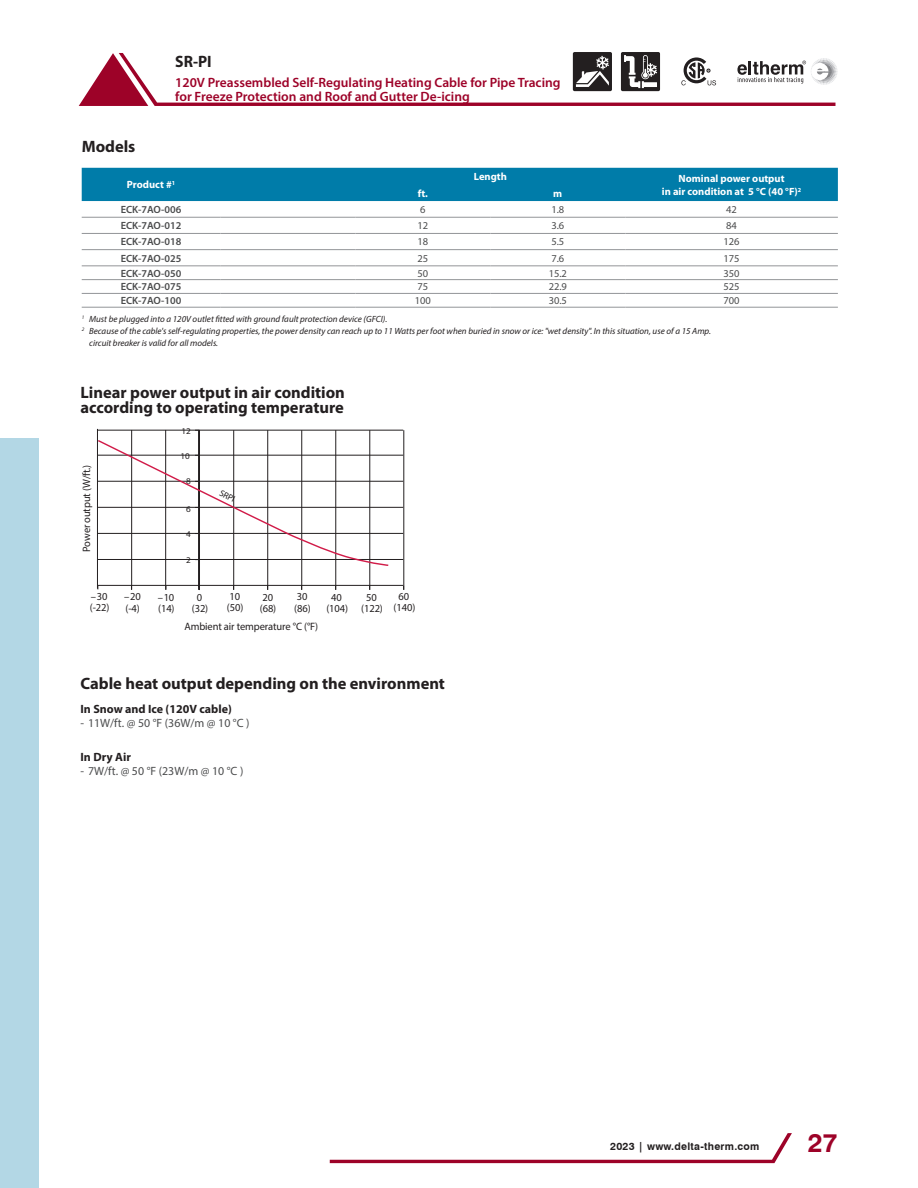
<style>
.page{position:relative;width:918px;height:1188px;background:#fff}
.page>*{position:absolute;margin:0;border:0;box-sizing:border-box;transform-origin:0 0}
.t1{font:700 26.25px "Swiss 721 BT";color:#9d0228}
.t2{font:700 16.5px/15px "Myriad Pro";color:#231f20}
.t3{font:700 16.5px "Myriad Pro";color:#231f20;scale:.95 1}
.t4{font:600 13.5px/13.5px "Myriad Pro";color:#9d0228}
.t5{font:12px "Myriad Pro";color:#4b4c4d}
.t6{font:700 12px "Myriad Pro";color:#231f20}
.t7{font:10.65px/11.4px "Myriad Pro";letter-spacing:-.01em;color:#231f20}
.t8{font:600 10.5px "Myriad Pro";color:#4b4c4d}
.t9{font:700 10.5px/13.5px "Myriad Pro";color:#fff;text-align:center}
.t10{font:10.5px "Myriad Pro";color:#4b4c4d}
.t11{font:700 10.5px "Swiss 721 BT";letter-spacing:.025em;color:#231f20}
.t12{font:italic 9px "Myriad Pro";color:#231f20}
.t13{font:8.85px "Myriad Pro";color:#231f20;scale:1.04 1}
.t14{font:8.85px "Myriad Pro";color:#231f20}
</style>
<div class="page">
<div style="left:0;top:438px;width:39px;height:750px;background:#b3d7e5"></div>
<svg style="left:330px;top:1133px;width:462px;height:30px"></svg>
<svg style="left:79px;top:52px;width:759px;height:54px"></svg>
<hr style="left:131px;top:430px;width:1px;height:160px;background:#231f20">
<hr style="left:233px;top:430px;width:1px;height:160px;background:#231f20">
<hr style="left:267px;top:430px;width:1px;height:160px;background:#231f20">
<hr style="left:301px;top:430px;width:1px;height:160px;background:#231f20">
<hr style="left:404px;top:430px;width:1px;height:160px;background:#231f20">
<hr style="left:97px;top:585px;width:306px;height:1px;background:#231f20">
<hr style="left:98px;top:559px;width:305px;height:1px;background:#231f20">
<hr style="left:97px;top:533px;width:306px;height:1px;background:#231f20">
<hr style="left:98px;top:507px;width:305px;height:1px;background:#231f20">
<hr style="left:98px;top:481px;width:305px;height:1px;background:#231f20">
<hr style="left:97px;top:455px;width:306px;height:1px;background:#231f20">
<hr style="left:199px;top:430px;width:1px;height:157px;background:#231f20">
<hr style="left:97px;top:429px;width:1px;height:160px;background:#231f20">
<hr style="left:97px;top:430px;width:306px;height:1px;background:#231f20">
<hr style="left:336px;top:430px;width:1px;height:160px;background:#231f20">
<hr style="left:370px;top:430px;width:1px;height:160px;background:#231f20">
<hr style="left:198px;top:430px;width:1px;height:160px;background:#231f20">
<hr style="left:165px;top:430px;width:1px;height:160px;background:#231f20">
<svg style="left:98px;top:439px;width:292px;height:128px"></svg>
<div style="left:82px;top:168px;width:756px;height:33px;background:#007ca9"></div>
<hr style="left:82px;top:217px;width:138px;height:1px;background:#939598">
<hr style="left:220px;top:217px;width:135px;height:1px;background:#939598">
<hr style="left:355px;top:217px;width:135px;height:1px;background:#939598">
<hr style="left:490px;top:217px;width:135px;height:1px;background:#939598">
<hr style="left:625px;top:217px;width:213px;height:1px;background:#939598">
<hr style="left:82px;top:233px;width:138px;height:1px;background:#939598">
<hr style="left:220px;top:233px;width:135px;height:1px;background:#939598">
<hr style="left:355px;top:233px;width:135px;height:1px;background:#939598">
<hr style="left:490px;top:233px;width:135px;height:1px;background:#939598">
<hr style="left:625px;top:233px;width:213px;height:1px;background:#939598">
<hr style="left:82px;top:249px;width:138px;height:1px;background:#939598">
<hr style="left:220px;top:249px;width:135px;height:1px;background:#939598">
<hr style="left:355px;top:249px;width:135px;height:1px;background:#939598">
<hr style="left:490px;top:249px;width:135px;height:1px;background:#939598">
<hr style="left:625px;top:249px;width:213px;height:1px;background:#939598">
<hr style="left:82px;top:266px;width:138px;height:1px;background:#939598">
<hr style="left:220px;top:266px;width:135px;height:1px;background:#939598">
<hr style="left:355px;top:266px;width:135px;height:1px;background:#939598">
<hr style="left:490px;top:266px;width:135px;height:1px;background:#939598">
<hr style="left:625px;top:266px;width:213px;height:1px;background:#939598">
<hr style="left:82px;top:279px;width:138px;height:1px;background:#939598">
<hr style="left:220px;top:279px;width:135px;height:1px;background:#939598">
<hr style="left:355px;top:279px;width:135px;height:1px;background:#939598">
<hr style="left:490px;top:279px;width:135px;height:1px;background:#939598">
<hr style="left:625px;top:279px;width:213px;height:1px;background:#939598">
<hr style="left:82px;top:293px;width:138px;height:1px;background:#939598">
<hr style="left:220px;top:293px;width:135px;height:1px;background:#939598">
<hr style="left:355px;top:293px;width:135px;height:1px;background:#939598">
<hr style="left:490px;top:293px;width:135px;height:1px;background:#939598">
<hr style="left:625px;top:293px;width:213px;height:1px;background:#939598">
<hr style="left:82px;top:307px;width:138px;height:1px;background:#939598">
<hr style="left:220px;top:307px;width:135px;height:1px;background:#939598">
<hr style="left:355px;top:307px;width:135px;height:1px;background:#939598">
<hr style="left:490px;top:307px;width:135px;height:1px;background:#939598">
<hr style="left:625px;top:307px;width:213px;height:1px;background:#939598">
<h2 class="t2" style="left:82px;top:139px;width:55px">Models</h2>
<h2 class="t3" style="left:175px;top:52px;width:40px">SR-PI</h2>
<h3 class="t4" style="left:175px;top:76px;width:387px">120V Preassembled Self-Regulating Heating Cable for Pipe Tracing for Freeze Protection and Roof and Gutter De-icing</h3>
<p class="t9" style="left:127px;top:178px;width:50px">Product #<sup>1</sup></p>
<p class="t9" style="left:474px;top:170px;width:35px">Length</p>
<p class="t9" style="left:662px;top:171px;width:141px">Nominal power output<br>in air condition at 5 °C (40 °F)<sup>2</sup></p>
<p class="t9" style="left:418px;top:187px;width:12px">ft.</p>
<p class="t9" style="left:553px;top:187px;width:11px">m</p>
<p class="t8" style="left:121px;top:203px;width:62px">ECK-7AO-006</p>
<p class="t10" style="left:420px;top:203px;width:7px">6</p>
<p class="t10" style="left:551px;top:203px;width:14px">1.8</p>
<p class="t10" style="left:726px;top:203px;width:12px">42</p>
<p class="t8" style="left:121px;top:219px;width:62px">ECK-7AO-012</p>
<p class="t10" style="left:417px;top:219px;width:12px">12</p>
<p class="t10" style="left:551px;top:219px;width:14px">3.6</p>
<p class="t10" style="left:726px;top:219px;width:12px">84</p>
<p class="t8" style="left:121px;top:235px;width:62px">ECK-7AO-018</p>
<p class="t10" style="left:417px;top:235px;width:12px">18</p>
<p class="t10" style="left:551px;top:235px;width:14px">5.5</p>
<p class="t10" style="left:724px;top:235px;width:18px">126</p>
<p class="t8" style="left:121px;top:251px;width:62px">ECK-7AO-025</p>
<p class="t10" style="left:417px;top:252px;width:12px">25</p>
<p class="t10" style="left:551px;top:252px;width:14px">7.6</p>
<p class="t10" style="left:724px;top:252px;width:18px">175</p>
<p class="t8" style="left:121px;top:266px;width:62px">ECK-7AO-050</p>
<p class="t10" style="left:417px;top:267px;width:12px">50</p>
<p class="t10" style="left:549px;top:267px;width:20px">15.2</p>
<p class="t10" style="left:724px;top:267px;width:18px">350</p>
<p class="t8" style="left:121px;top:280px;width:62px">ECK-7AO-075</p>
<p class="t10" style="left:417px;top:280px;width:12px">75</p>
<p class="t10" style="left:549px;top:280px;width:20px">22.9</p>
<p class="t10" style="left:724px;top:280px;width:18px">525</p>
<p class="t8" style="left:121px;top:294px;width:62px">ECK-7AO-100</p>
<p class="t10" style="left:415px;top:294px;width:18px">100</p>
<p class="t10" style="left:549px;top:294px;width:20px">30.5</p>
<p class="t10" style="left:724px;top:294px;width:18px">700</p>
<p class="t12" style="left:82px;top:313px;width:307px"><sup>1</sup> Must be plugged into a 120V outlet fitted with ground fault protection device (GFCI).</p>
<p class="t12" style="left:82px;top:325px;width:631px"><sup>2</sup> Because of the cable's self-regulating properties, the power density can reach up to 11 Watts per foot when buried in snow or ice: "wet density". In this situation, use of a 15 Amp.</p>
<p class="t12" style="left:89px;top:337px;width:131px">circuit breaker is valid for all models.</p>
<h2 class="t2" style="left:81px;top:385px;width:266px">Linear power output in air condition according to operating temperature</h2>
<p class="t7" style="left:81px;top:552px;width:89px;rotate:-90deg">Power output (W/ft.)</p>
<p class="t13" style="left:182px;top:426px;width:11px">12</p>
<p class="t13" style="left:181px;top:451px;width:11px">10</p>
<p class="t13" style="left:186px;top:476px;width:6px">8</p>
<p class="t13" style="left:186px;top:504px;width:6px">6</p>
<p class="t13" style="left:186px;top:529px;width:6px">4</p>
<p class="t13" style="left:186px;top:555px;width:6px">2</p>
<p class="t14" style="left:222px;top:488px;width:18px;rotate:26deg">SRPI</p>
<p class="t7" style="left:90px;top:590px;width:21px">– 30 (-22)</p>
<p class="t7" style="left:227px;top:591px;width:18px">10 (50)</p>
<p class="t7" style="left:294px;top:591px;width:18px">30 (86)</p>
<p class="t7" style="left:361px;top:591px;width:23px;text-align:center">50 (122)</p>
<p class="t7" style="left:124px;top:591px;width:18px">– 20 (-4)</p>
<p class="t7" style="left:158px;top:591px;width:18px">– 10 (14)</p>
<p class="t7" style="left:192px;top:591px;width:18px;text-align:center">0 (32)</p>
<p class="t7" style="left:260px;top:591px;width:18px">20 (68)</p>
<p class="t7" style="left:326px;top:591px;width:23px;text-align:center">40 (104)</p>
<p class="t7" style="left:394px;top:591px;width:23px;text-align:center">60 (140)</p>
<p class="t7" style="left:184px;top:620px;width:135px">Ambient air temperature °C (°F)</p>
<h2 class="t2" style="left:81px;top:676px;width:366px">Cable heat output depending on the environment</h2>
<h3 class="t6" style="left:81px;top:702px;width:153px">In Snow and Ice (120V cable)</h3>
<h3 class="t5" style="left:81px;top:715px;width:171px">- 11W/ft. @ 50 °F (36W/m @ 10 °C )</h3>
<h3 class="t6" style="left:81px;top:750px;width:52px">In Dry Air</h3>
<h3 class="t5" style="left:81px;top:763px;width:164px">- 7W/ft. @ 50 °F (23W/m @ 10 °C )</h3>
<p class="t11" style="left:610px;top:1139px;width:151px">2023 | www.delta-therm.com</p>
<h1 class="t1" style="left:808px;top:1127px;width:31px">27</h1>
</div>
